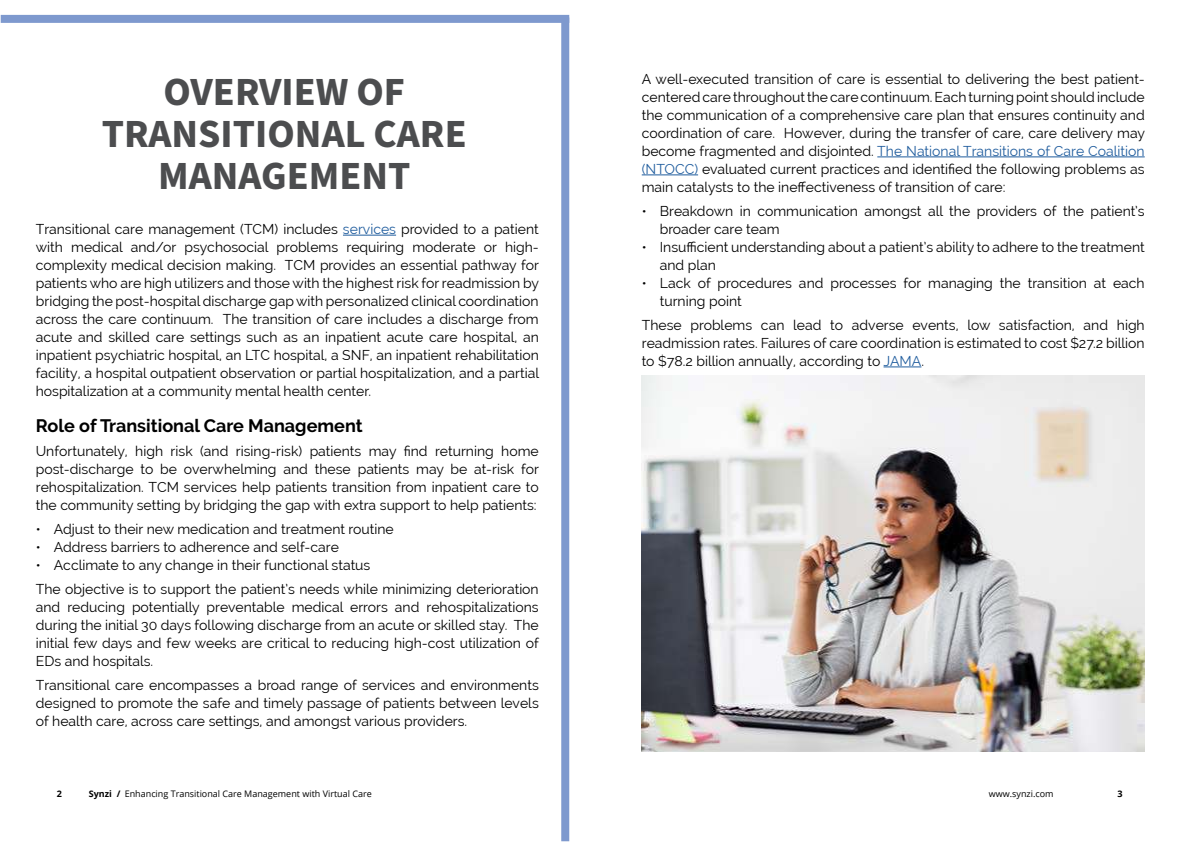
<style>
.page{position:relative;width:1191px;height:842px;background:#fff}
.page>*{position:absolute;margin:0;border:0;box-sizing:border-box;transform-origin:0 0}
.t1{font:700 40px/42px "Source Sans Pro";color:#4c4d4f;text-align:center}
.t2{font:700 18px "Raleway";color:#000}
.t3{font:14px/18px "Raleway";color:#000;text-align:justify}
.t4{font:9px "Open Sans";color:#000}
.t5{font:700 9px "Open Sans";color:#000}
.s1{color:#205d9e}
.s2{font-weight:700}
</style>
<div class="page">
<div style="left:1px;top:15px;width:568px;height:8px;background:#7e99ce"></div>
<div style="left:561px;top:17px;width:8px;height:824px;background:#7e99ce"></div>
<hr style="left:343px;top:235px;width:53px;height:1px;background:#205d9e">
<hr style="left:877px;top:157px;width:267px;height:1px;background:#205d9e">
<hr style="left:642px;top:175px;width:56px;height:1px;background:#205d9e">
<hr style="left:883px;top:367px;width:38px;height:1px;background:#205d9e">
<img style="left:642px;top:376px;width:502px;height:376px">
<h1 class="t1" style="left:102px;top:75px;width:366px">OVERVIEW OF<br>TRANSITIONAL CARE<br>MANAGEMENT</h1>
<p class="t3" style="left:36px;top:221px;width:505px">Transitional care management (TCM) includes <span class="s1">services</span> provided to a patient with medical and/or psychosocial problems requiring moderate or high&shy;complexity medical decision making. TCM provides an essential pathway for patients who are high utilizers and those with the highest risk for readmission by bridging the post-hospital discharge gap with personalized clinical coordination across the care continuum. The transition of care includes a discharge from acute and skilled care settings such as an inpatient acute care hospital, an inpatient psychiatric hospital, an LTC hospital, a SNF, an inpatient rehabilitation facility, a hospital outpatient observation or partial hospitalization, and a partial hospitalization at a community mental health center.</p>
<p class="t2" style="left:36px;top:419px;width:328px">Role of Transitional Care Management</p>
<p class="t3" style="left:36px;top:442px;width:505px">Unfortunately, high risk (and rising-risk) patients may find returning home post-discharge to be overwhelming and these patients may be at-risk for rehospitalization. TCM services help patients transition from inpatient care to the community setting by bridging the gap with extra support to help patients:</p>
<p class="t3" style="left:36px;top:521px;width:359px">• Adjust to their new medication and treatment routine</p>
<p class="t3" style="left:36px;top:539px;width:305px">• Address barriers to adherence and self-care</p>
<p class="t3" style="left:36px;top:554px;width:504px;line-height:24px">• Acclimate to any change in their functional status<br>The objective is to support the patient’s needs while minimizing deterioration</p>
<p class="t3" style="left:36px;top:599px;width:505px">and reducing potentially preventable medical errors and rehospitalizations during the initial 30 days following discharge from an acute or skilled stay. The initial few days and few weeks are critical to reducing high-cost utilization of EDs and hospitals.</p>
<p class="t3" style="left:36px;top:677px;width:504px">Transitional care encompasses a broad range of services and environments designed to promote the safe and timely passage of patients between levels of health care, across care settings, and amongst various providers.</p>
<p class="t3" style="left:642px;top:71px;width:505px">A well-executed transition of care is essential to delivering the best patient&shy;centered care throughout the care continuum. Each turning point should include the communication of a comprehensive care plan that ensures continuity and coordination of care. However, during the transfer of care, care delivery may become fragmented and disjointed. <span class="s1">The National Transitions of Care Coalition (NTOCC)</span> evaluated current practices and identified the following problems as main catalysts to the ineffectiveness of transition of care:</p>
<p class="t3" style="left:660px;top:203px;width:486px;text-indent:-18px">• Breakdown in communication amongst all the providers of the patient’s broader care team</p>
<p class="t3" style="left:660px;top:239px;width:486px;text-indent:-18px">• Insufficient understanding about a patient’s ability to adhere to the treatment and plan</p>
<p class="t3" style="left:660px;top:275px;width:486px;text-indent:-18px">• Lack of procedures and processes for managing the transition at each turning point</p>
<p class="t3" style="left:642px;top:317px;width:504px">These problems can lead to adverse events, low satisfaction, and high readmission rates. Failures of care coordination is estimated to cost $27.2 billion to $78.2 billion annually, according to <span class="s1">JAMA</span>.</p>
<p class="t5" style="left:57px;top:789px;width:7px">2</p>
<p class="t4" style="left:89px;top:791px;width:284px"><span class="s2">Synzi /</span> Enhancing Transitional Care Management with Virtual Care</p>
<p class="t4" style="left:988px;top:791px;width:66px">www.synzi.com</p>
<p class="t5" style="left:1117px;top:789px;width:7px">3</p>
</div>
